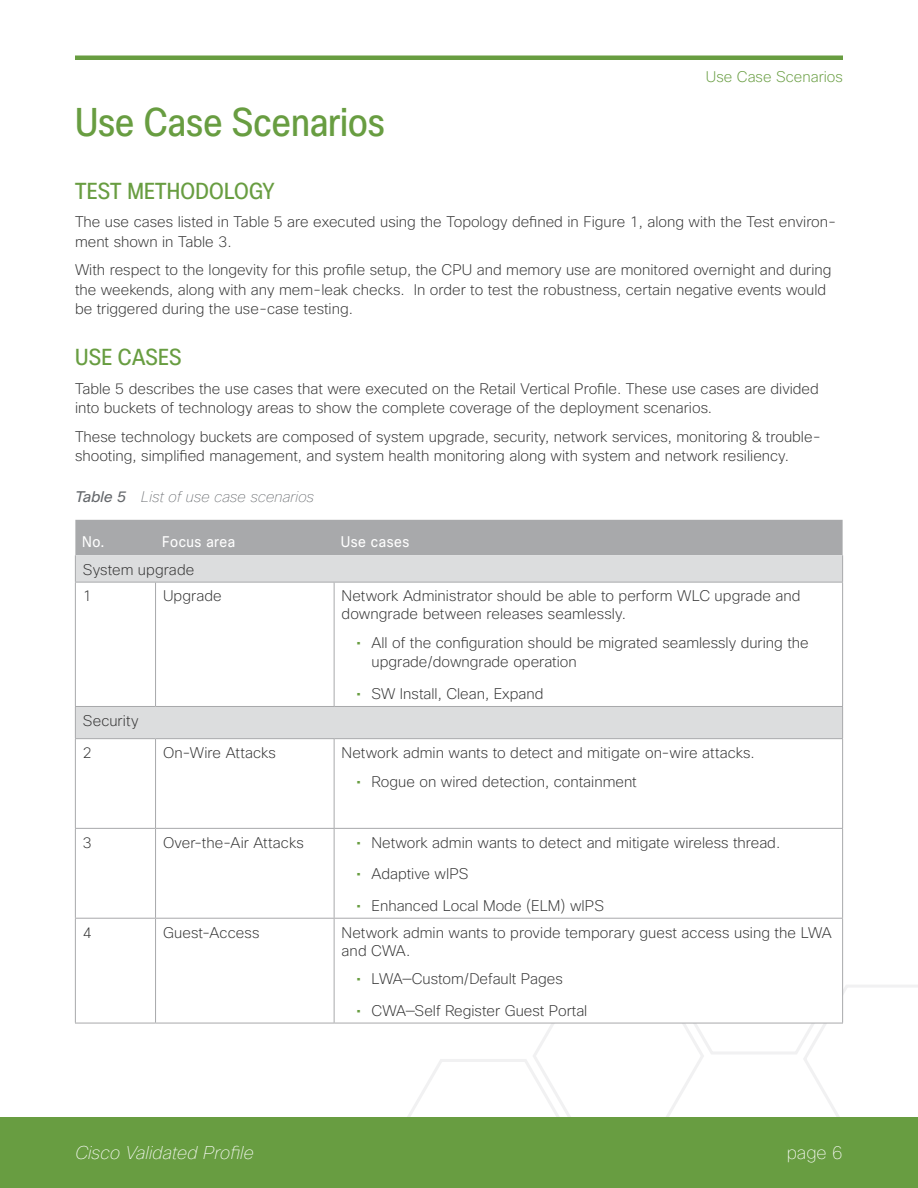
<style>
.page{position:relative;width:918px;height:1188px;background:#fff}
.page>*{position:absolute;margin:0;border:0;box-sizing:border-box;transform-origin:0 0}
.t1{font:condensed 39px "Cisco Sans";color:#689d41}
.t2{font:condensed 22.5px "Cisco Sans";letter-spacing:.01em;color:#689d41}
.t3{font:italic 100 18px "Cisco Sans";color:#fff}
.t4{font:100 18px "Cisco Sans";color:#fff}
.t5{font:200 15px/19.5px "Cisco Sans";color:#323232}
.t6{font:italic 100 15px "Cisco Sans";color:#64676b}
.t7{font:15px "Cisco Sans";letter-spacing:.035em;color:#fff;scale:.9 1}
.t8{font:200 15px "Cisco Sans";color:#689d41}
.s1{font-weight:400}
.s2{font-weight:400;color:#689d41}
</style>
<div class="page">
<svg style="left:396px;top:903px;width:522px;height:215px"></svg>
<div style="left:0;top:1118px;width:918px;height:70px;background:#689d41"></div>
<hr style="left:75px;top:56px;width:768px;height:4px;background:#689d41">
<svg style="left:76px;top:583px;width:766px;height:440px"></svg>
<hr style="left:75px;top:583px;width:1px;height:123px;background:#a8a9ab">
<hr style="left:155px;top:583px;width:1px;height:123px;background:#a8a9ab">
<hr style="left:334px;top:583px;width:1px;height:123px;background:#a8a9ab">
<hr style="left:842px;top:583px;width:1px;height:123px;background:#a8a9ab">
<hr style="left:75px;top:706px;width:81px;height:1px;background:#a8a9ab">
<hr style="left:156px;top:706px;width:178px;height:1px;background:#a8a9ab">
<hr style="left:334px;top:706px;width:509px;height:1px;background:#a8a9ab">
<hr style="left:75px;top:739px;width:1px;height:89px;background:#a8a9ab">
<hr style="left:155px;top:739px;width:1px;height:89px;background:#a8a9ab">
<hr style="left:334px;top:739px;width:1px;height:89px;background:#a8a9ab">
<hr style="left:842px;top:739px;width:1px;height:89px;background:#a8a9ab">
<hr style="left:75px;top:828px;width:81px;height:1px;background:#a8a9ab">
<hr style="left:75px;top:829px;width:1px;height:89px;background:#a8a9ab">
<hr style="left:156px;top:828px;width:178px;height:1px;background:#a8a9ab">
<hr style="left:155px;top:829px;width:1px;height:89px;background:#a8a9ab">
<hr style="left:334px;top:828px;width:509px;height:1px;background:#a8a9ab">
<hr style="left:334px;top:829px;width:1px;height:89px;background:#a8a9ab">
<hr style="left:842px;top:829px;width:1px;height:89px;background:#a8a9ab">
<hr style="left:75px;top:918px;width:81px;height:1px;background:#a8a9ab">
<hr style="left:75px;top:919px;width:1px;height:104px;background:#a8a9ab">
<hr style="left:156px;top:918px;width:178px;height:1px;background:#a8a9ab">
<hr style="left:155px;top:919px;width:1px;height:104px;background:#a8a9ab">
<hr style="left:334px;top:918px;width:509px;height:1px;background:#a8a9ab">
<hr style="left:334px;top:919px;width:1px;height:104px;background:#a8a9ab">
<hr style="left:842px;top:919px;width:1px;height:104px;background:#a8a9ab">
<hr style="left:75px;top:1023px;width:81px;height:1px;background:#a8a9ab">
<hr style="left:156px;top:1023px;width:178px;height:1px;background:#a8a9ab">
<hr style="left:334px;top:1023px;width:509px;height:1px;background:#a8a9ab">
<svg style="left:75px;top:520px;width:768px;height:62px;background:#bebfc0"></svg>
<hr style="left:75px;top:582px;width:81px;height:1px;background:#a8a9ab">
<hr style="left:156px;top:582px;width:178px;height:1px;background:#a8a9ab">
<hr style="left:334px;top:582px;width:509px;height:1px;background:#a8a9ab">
<hr style="left:75px;top:707px;width:1px;height:31px;background:#a8a9ab">
<hr style="left:842px;top:707px;width:1px;height:31px;background:#a8a9ab">
<hr style="left:75px;top:738px;width:81px;height:1px;background:#a8a9ab">
<hr style="left:156px;top:738px;width:178px;height:1px;background:#a8a9ab">
<hr style="left:334px;top:738px;width:509px;height:1px;background:#a8a9ab">
<h1 class="t1" style="left:75px;top:97px;width:312px">Use Case Scenarios</h1>
<p class="t8" style="left:706px;top:68px;width:139px">Use Case Scenarios</p>
<h2 class="t2" style="left:75px;top:177px;width:201px">TEST METHODOLOGY</h2>
<p class="t5" style="left:75px;top:212px;width:763px">The use cases listed in Table 5 are executed using the Topology defined in Figure 1, along with the Test environ&shy;ment shown in Table 3.</p>
<p class="t5" style="left:75px;top:260px;width:758px">With respect to the longevity for this profile setup, the CPU and memory use are monitored overnight and during the weekends, along with any mem-leak checks. In order to test the robustness, certain negative events would be triggered during the use-case testing.</p>
<h2 class="t2" style="left:75px;top:343px;width:108px">USE CASES</h2>
<p class="t5" style="left:75px;top:379px;width:745px">Table 5 describes the use cases that were executed on the Retail Vertical Profile. These use cases are divided into buckets of technology areas to show the complete coverage of the deployment scenarios.</p>
<p class="t5" style="left:75px;top:427px;width:747px">These technology buckets are composed of system upgrade, security, network services, monitoring &amp; trouble&shy;shooting, simplified management, and system health monitoring along with system and network resiliency.</p>
<p class="t6" style="left:75px;top:487px;width:240px"><span class="s1">Table 5</span> List of use case scenarios</p>
<p class="t7" style="left:82px;top:532px;width:27px">No.</p>
<p class="t7" style="left:162px;top:532px;width:83px">Focus area</p>
<p class="t7" style="left:341px;top:532px;width:78px">Use cases</p>
<p class="t5" style="left:83px;top:556px;width:113px;line-height:26.8px">System upgrade<br>1</p>
<p class="t5" style="left:163px;top:586px;width:60px">Upgrade</p>
<p class="t5" style="left:342px;top:587px;width:460px;line-height:18px">Network Administrator should be able to perform WLC upgrade and downgrade between releases seamlessly.</p>
<p class="t5" style="left:372px;top:633px;width:439px;text-indent:-15px"><span class="s2">•</span> All of the configuration should be migrated seamlessly during the upgrade/downgrade operation</p>
<p class="t5" style="left:357px;top:684px;width:188px"><span class="s2">•</span> SW Install, Clean, Expand</p>
<p class="t5" style="left:83px;top:704px;width:57px;line-height:32.1px">Security<br>2</p>
<p class="t5" style="left:163px;top:743px;width:115px">On-Wire Attacks</p>
<p class="t5" style="left:342px;top:743px;width:415px">Network admin wants to detect and mitigate on-wire attacks.</p>
<p class="t5" style="left:357px;top:771px;width:282px"><span class="s2">•</span> Rogue on wired detection, containment</p>
<p class="t5" style="left:83px;top:833px;width:10px">3</p>
<p class="t5" style="left:163px;top:833px;width:142px">Over-the-Air Attacks</p>
<p class="t5" style="left:357px;top:833px;width:425px"><span class="s2">•</span> Network admin wants to detect and mitigate wireless thread.</p>
<p class="t5" style="left:357px;top:864px;width:113px"><span class="s2">•</span> Adaptive wIPS</p>
<p class="t5" style="left:357px;top:896px;width:249px"><span class="s2">•</span> Enhanced Local Mode (ELM) wIPS</p>
<p class="t5" style="left:83px;top:922px;width:10px">4</p>
<p class="t5" style="left:163px;top:922px;width:98px">Guest-Access</p>
<p class="t5" style="left:342px;top:923px;width:492px;line-height:18px">Network admin wants to provide temporary guest access using the LWA and CWA.</p>
<p class="t5" style="left:357px;top:969px;width:208px"><span class="s2">•</span> LWA—Custom/Default Pages</p>
<p class="t5" style="left:357px;top:1000px;width:232px"><span class="s2">•</span> CWA—Self Register Guest Portal</p>
<p class="t3" style="left:75px;top:1141px;width:180px">Cisco Validated Profile</p>
<p class="t4" style="left:787px;top:1141px;width:58px">page 6</p>
</div>
